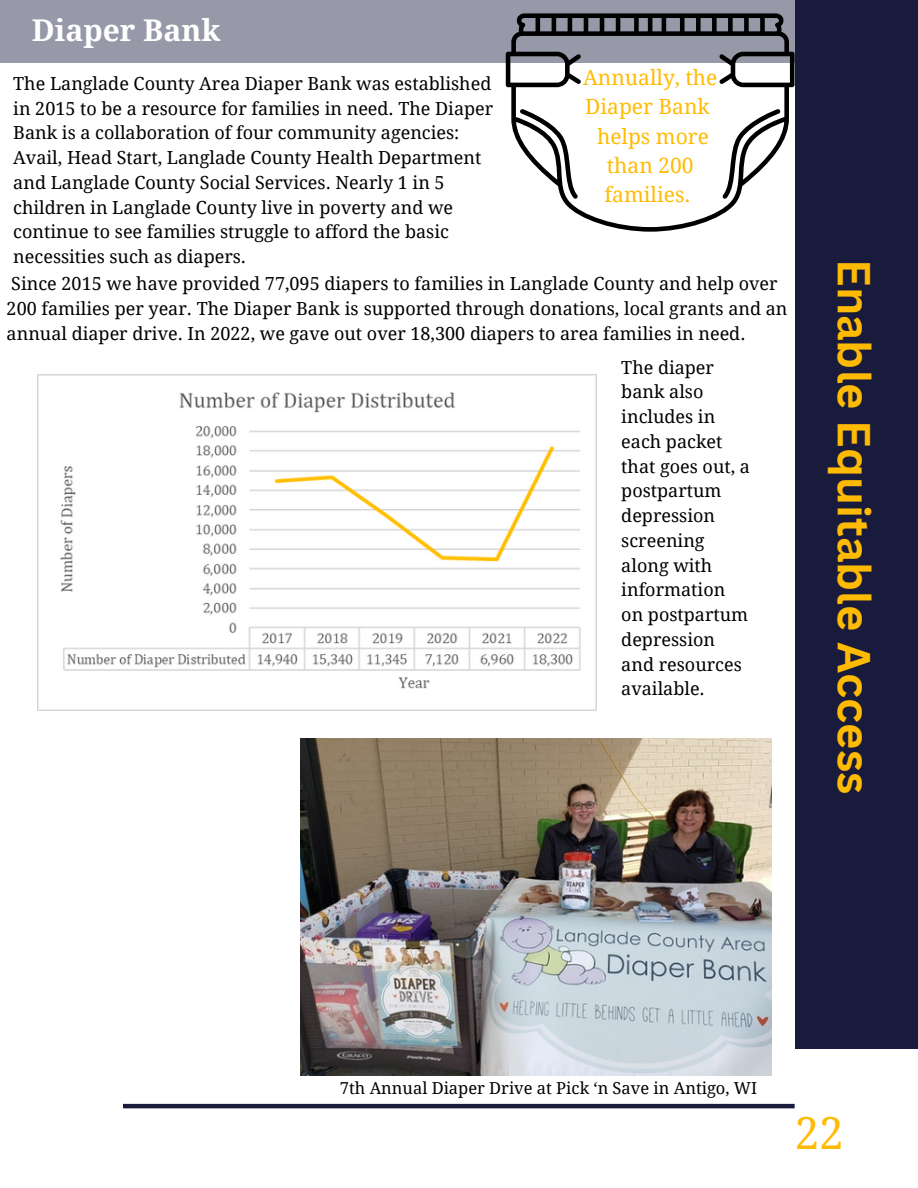
<style>
.page{position:relative;width:918px;height:1188px;background:#fff}
.page>*{position:absolute;margin:0;border:0;box-sizing:border-box;transform-origin:0 0}
.t1{font:700 45px "Canva Sans";color:#ffbb03}
.t2{font:43.95px "Droid Serif";color:#ffbb03}
.t3{font:700 30px "Droid Serif";color:#fff}
.t4{font:21px/29.2px "Droid Serif";color:#ffbb03;text-align:center}
.t5{font:18px/24.8px "Droid Serif";color:#000}
.t6{font:16.5px "Droid Serif";color:#000}
</style>
<div class="page">
<div style="left:0;top:0;width:795px;height:62px;background:#9899a8"></div>
<div style="left:795px;top:0;width:123px;height:1049px;background:#191b3d"></div>
<hr style="left:123px;top:1104px;width:672px;height:4px;background:#191b3d">
<svg style="left:506px;top:13px;width:289px;height:219px"></svg>
<svg style="left:722px;top:109px;width:59px;height:90px"></svg>
<img style="left:38px;top:374px;width:559px;height:336px">
<img style="left:300px;top:739px;width:472px;height:336px">
<h3 class="t3" style="left:32px;top:13px;width:190px">Diaper Bank</h3>
<p class="t4" style="left:583px;top:63px;width:136px">Annually, the<br>Diaper Bank helps more than 200 families.</p>
<p class="t5" style="left:13px;top:71px;width:481px">The Langlade County Area Diaper Bank was established in 2015 to be a resource for families in need. The Diaper Bank is a collaboration of four community agencies:<br>Avail, Head Start, Langlade County Health Department and Langlade County Social Services. Nearly 1 in 5 children in Langlade County live in poverty and we continue to see families struggle to afford the basic necessities such as diapers.</p>
<p class="t5" style="left:7px;top:272px;width:782px">Since 2015 we have provided 77,095 diapers to families in Langlade County and help over<br>200 families per year. The Diaper Bank is supported through donations, local grants and an annual diaper drive. In 2022, we gave out over 18,300 diapers to area families in need.</p>
<p class="t5" style="left:621px;top:355px;width:130px">The diaper bank also includes in each packet that goes out, a postpartum depression screening along with information on postpartum depression and resources available.</p>
<h1 class="t1" style="left:886px;top:259px;width:537px;rotate:90deg">Enable Equitable Access</h1>
<p class="t6" style="left:340px;top:1079px;width:419px">7th Annual Diaper Drive at Pick ‘n Save in Antigo, WI</p>
<h2 class="t2" style="left:795px;top:1108px;width:51px">22</h2>
</div>
